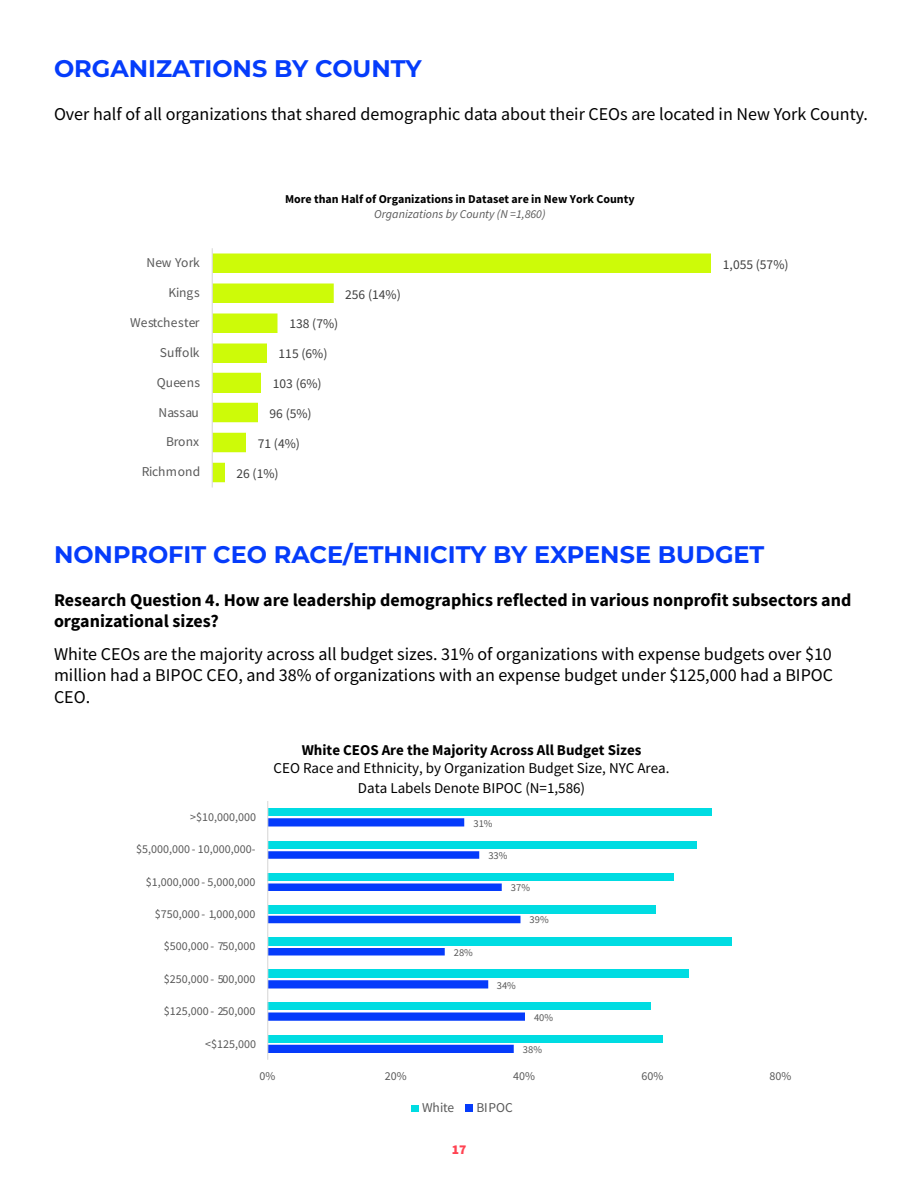
<style>
.page{position:relative;width:918px;height:1188px;background:#fff}
.page>*{position:absolute;margin:0;border:0;box-sizing:border-box;transform-origin:0 0}
.t1{font:700 24px "Montserrat";color:#053cfb}
.t2{font:18px/21.6px "Source Sans Pro";color:#000;text-align:justify}
.t3{font:700 18px/21.6px "Source Sans Pro";color:#000}
.t4{font:15px/18px "Source Sans Pro";color:#000;text-align:center}
.t5{font:13.5px "Source Sans Pro";letter-spacing:.005em;color:#595959}
.t6{font:13.5px "Source Sans Pro";color:#404040}
.t7{font:900 13.5px "Source Sans Pro";color:#ff4352}
.t8{font:12px "Source Sans Pro";letter-spacing:.005em;color:#595959}
.t9{font:700 12px/15px "Source Sans Pro";color:#000;text-align:center}
.t10{font:10.5px "Source Sans Pro";color:#595959}
.s1{font-weight:400;font-style:italic;color:#595959}
.s2{font-weight:700}
</style>
<div class="page">
<svg style="left:213px;top:254px;width:498px;height:228px"></svg>
<hr style="left:212px;top:248px;width:1px;height:240px;background:#d9d9d9">
<svg style="left:268px;top:818px;width:257px;height:235px"></svg>
<div style="left:268px;top:1035px;width:394px;height:7px;background:#00dce2"></div>
<div style="left:268px;top:1003px;width:383px;height:7px;background:#00dce2"></div>
<div style="left:268px;top:970px;width:420px;height:8px;background:#00dce2"></div>
<div style="left:268px;top:937px;width:463px;height:9px;background:#00dce2"></div>
<div style="left:268px;top:905px;width:388px;height:9px;background:#00dce2"></div>
<div style="left:268px;top:873px;width:406px;height:7px;background:#00dce2"></div>
<div style="left:268px;top:841px;width:429px;height:7px;background:#00dce2"></div>
<div style="left:268px;top:809px;width:444px;height:7px;background:#00dce2"></div>
<hr style="left:267px;top:801px;width:1px;height:259px;background:#d9d9d9">
<div style="left:466px;top:1104px;width:7px;height:8px;background:#053bfb"></div>
<div style="left:411px;top:1105px;width:7px;height:7px;background:#00dce2"></div>
<p class="t1" style="left:54px;top:53px;width:369px">ORGANIZATIONS BY COUNTY</p>
<p class="t2" style="left:54px;top:103px;width:816px">Over half of all organizations that shared demographic data about their CEOs are located in New York County.</p>
<p class="t9" style="left:285px;top:192px;width:351px">More than Half of Organizations in Dataset are in New York County<br><span class="s1">Organizations by County (N =1,860)</span></p>
<p class="t5" style="left:147px;top:254px;width:55px">New York</p>
<p class="t6" style="left:723px;top:255px;width:67px">1,055 (57%)</p>
<p class="t5" style="left:169px;top:284px;width:33px">Kings</p>
<p class="t6" style="left:345px;top:285px;width:57px">256 (14%)</p>
<p class="t5" style="left:130px;top:314px;width:71px">Westchester</p>
<p class="t6" style="left:289px;top:315px;width:50px">138 (7%)</p>
<p class="t5" style="left:160px;top:344px;width:41px">Suffolk</p>
<p class="t6" style="left:279px;top:345px;width:50px">115 (6%)</p>
<p class="t5" style="left:157px;top:374px;width:45px">Queens</p>
<p class="t6" style="left:273px;top:375px;width:50px">103 (6%)</p>
<p class="t5" style="left:159px;top:404px;width:42px">Nassau</p>
<p class="t6" style="left:270px;top:405px;width:44px">96 (5%)</p>
<p class="t5" style="left:166px;top:433px;width:35px">Bronx</p>
<p class="t6" style="left:258px;top:435px;width:44px">71 (4%)</p>
<p class="t5" style="left:142px;top:463px;width:60px">Richmond</p>
<p class="t6" style="left:237px;top:465px;width:44px">26 (1%)</p>
<p class="t1" style="left:54px;top:539px;width:712px">NONPROFIT CEO RACE/ETHNICITY BY EXPENSE BUDGET</p>
<p class="t3" style="left:54px;top:589px;width:799px">Research Question 4. How are leadership demographics reflected in various nonprofit subsectors and organizational sizes?</p>
<p class="t2" style="left:54px;top:643px;width:781px">White CEOs are the majority across all budget sizes. 31% of organizations with expense budgets over $10 million had a BIPOC CEO, and 38% of organizations with an expense budget under $125,000 had a BIPOC CEO.</p>
<p class="t8" style="left:190px;top:810px;width:67px">&gt;$10,000,000</p>
<p class="t8" style="left:136px;top:842px;width:121px">$5,000,000 - 10,000,000-</p>
<p class="t8" style="left:146px;top:874px;width:111px">$1,000,000 - 5,000,000</p>
<p class="t8" style="left:155px;top:906px;width:102px">$750,000 - 1,000,000</p>
<p class="t8" style="left:164px;top:939px;width:93px">$500,000 - 750,000</p>
<p class="t8" style="left:164px;top:972px;width:93px">$250,000 - 500,000</p>
<p class="t8" style="left:164px;top:1004px;width:93px">$125,000 - 250,000</p>
<p class="t8" style="left:205px;top:1036px;width:52px">&lt;$125,000</p>
<p class="t4" style="left:274px;top:741px;width:397px"><span class="s2">White CEOS Are the Majority Across All Budget Sizes<br></span>CEO Race and Ethnicity, by Organization Budget Size, NYC Area.</p>
<p class="t4" style="left:358px;top:779px;width:229px">Data Labels Denote BIPOC (N=1,586)</p>
<p class="t10" style="left:474px;top:816px;width:21px">31%</p>
<p class="t10" style="left:488px;top:849px;width:21px">33%</p>
<p class="t10" style="left:511px;top:881px;width:21px">37%</p>
<p class="t10" style="left:454px;top:945px;width:21px">28%</p>
<p class="t10" style="left:530px;top:913px;width:21px">39%</p>
<p class="t10" style="left:497px;top:978px;width:21px">34%</p>
<p class="t10" style="left:534px;top:1011px;width:21px">40%</p>
<p class="t10" style="left:523px;top:1043px;width:21px">38%</p>
<p class="t8" style="left:259px;top:1068px;width:17px">0%</p>
<p class="t8" style="left:385px;top:1068px;width:23px">20%</p>
<p class="t8" style="left:513px;top:1068px;width:23px">40%</p>
<p class="t8" style="left:641px;top:1068px;width:23px">60%</p>
<p class="t8" style="left:770px;top:1068px;width:23px">80%</p>
<p class="t5" style="left:422px;top:1099px;width:34px">White</p>
<p class="t5" style="left:476px;top:1099px;width:38px">BIPOC</p>
<p class="t7" style="left:452px;top:1140px;width:16px">17</p>
</div>
